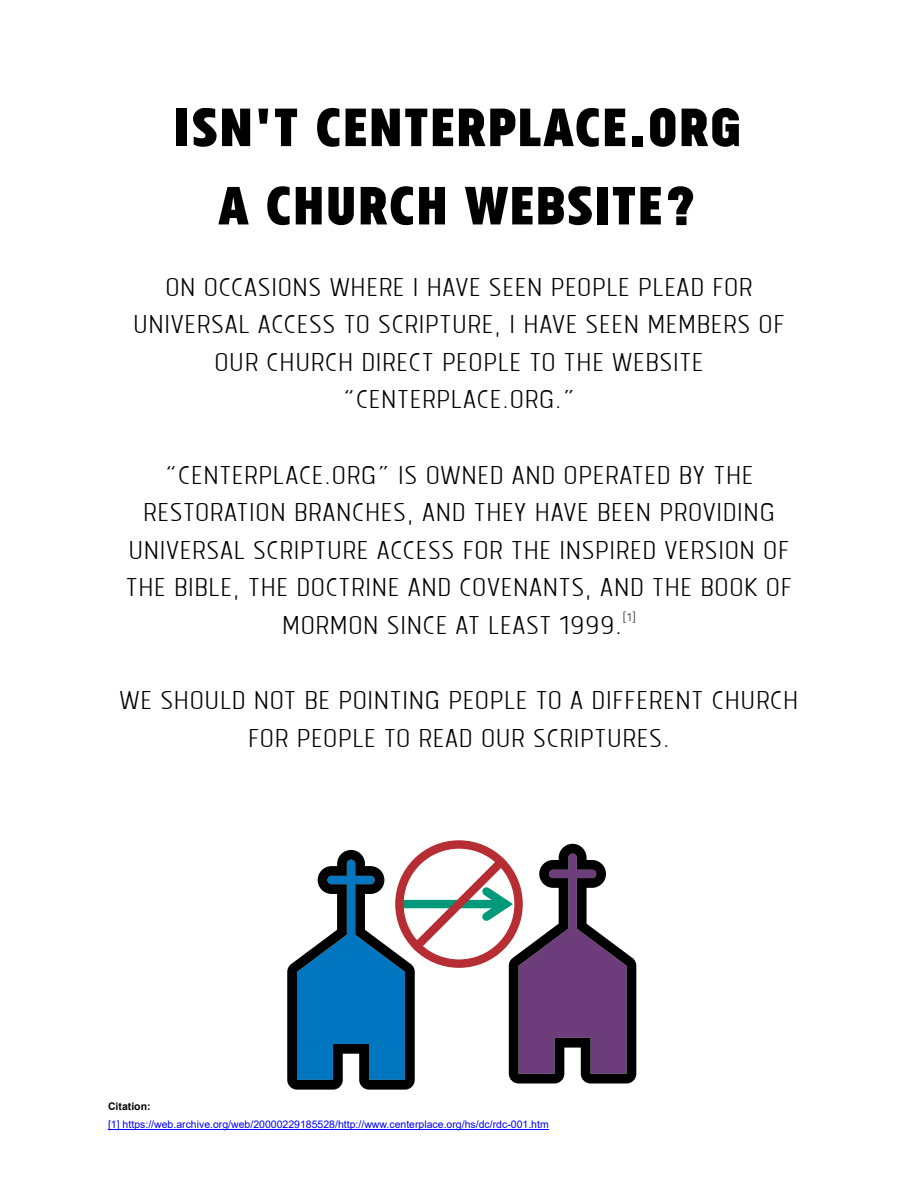
<style>
.page{position:relative;width:918px;height:1188px;background:#fff}
.page>*{position:absolute;margin:0;border:0;box-sizing:border-box;transform-origin:0 0}
.t1{font:75px/78.3px "Tolyer Boldno.1";color:#000;text-align:center}
.t2{font:36px/37.7px "Tolyer Lightno.1";color:#000;text-align:center}
.t3{font:15px "Tolyer Lightno.1";color:#000}
.t4{font:10.5px "Arial";color:#00f}
.t5{font:700 10.5px "Arial";color:#000}
</style>
<div class="page">
<svg style="left:287px;top:844px;width:349px;height:246px"></svg>
<hr style="left:108px;top:1129px;width:441px;height:1px;background:#00f">
<h1 class="t1" style="left:173px;top:88px;width:570px">Isn't Centerplace.org a church website?</h1>
<p class="t2" style="left:133px;top:268px;width:654px">On occasions where I have seen people plead for universal access to scripture, I have seen members of our church direct people to the website “CenterPlace.org.”</p>
<p class="t2" style="left:125px;top:456px;width:669px">“CenterPlace.org” is owned and operated by the Restoration Branches, and they have been providing universal scripture access for The Inspired Version of the Bible, The Doctrine and Covenants, and The Book of Mormon since at least 1999.</p>
<p class="t3" style="left:622px;top:609px;width:15px">[1]</p>
<p class="t2" style="left:119px;top:681px;width:681px">We should not be pointing people to a different church for people to read our scriptures.</p>
<p class="t5" style="left:108px;top:1102px;width:44px">Citation:</p>
<p class="t4" style="left:108px;top:1121px;width:442px">[1] https://web.archive.org/web/20000229185528/http://www.centerplace.org/hs/dc/rdc-001.htm</p>
</div>
